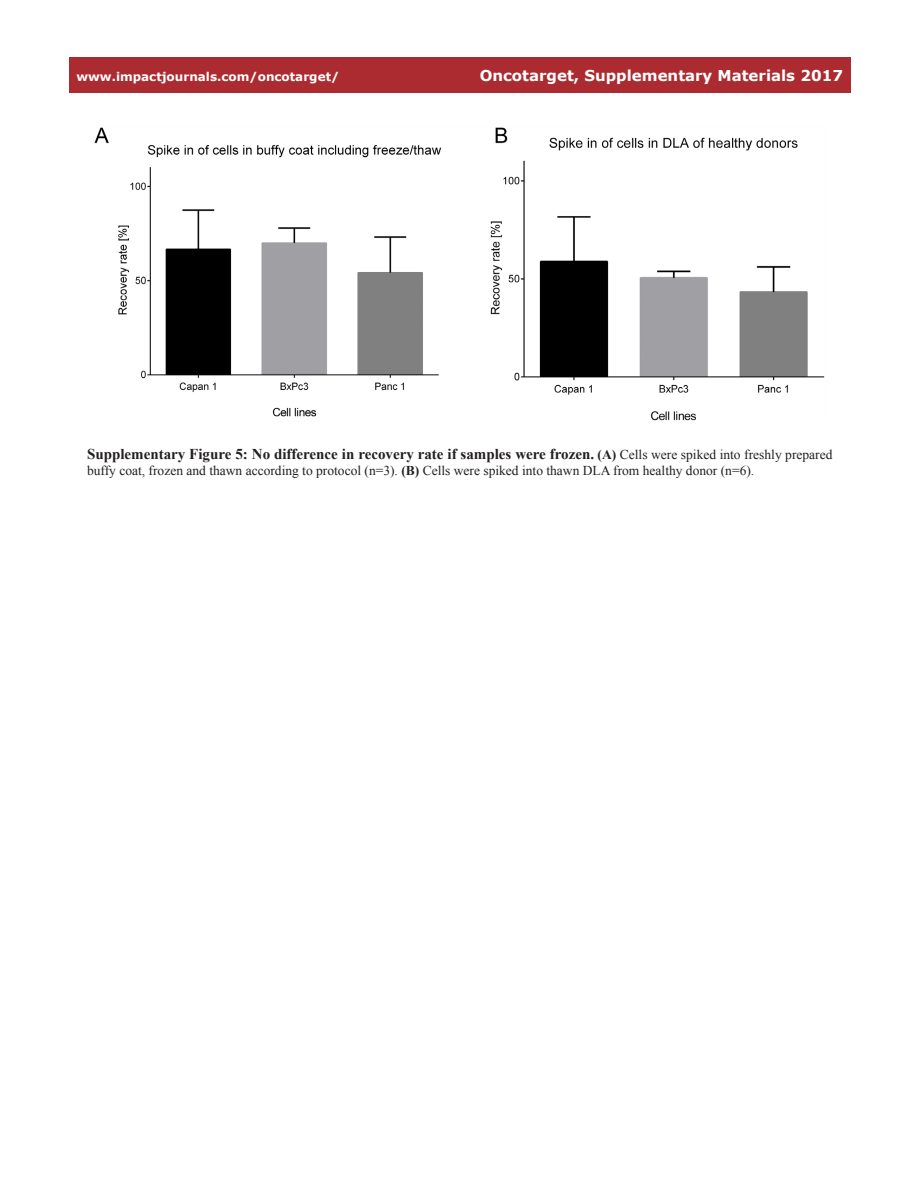
<style>
.page{position:relative;width:918px;height:1188px;background:#fff}
.page>*{position:absolute;margin:0;border:0;box-sizing:border-box;transform-origin:0 0}
.figuretext{font:700 15px "Times New Roman";color:#231f20}
.t1{font:700 15px "Verdana";color:#fff}
.figuretext-2{font:13.5px "Times New Roman";color:#231f20}
.t2{font:700 12px "Verdana";color:#fff}
.s1{font-size:13.5px}
.s2{font-weight:400;font-size:13.5px}
.s3{font-weight:700}
</style>
<div class="page">
<div style="left:69px;top:57px;width:781px;height:36px;background:#ac2b31"></div>
<img style="left:94px;top:127px;width:731px;height:294px">
<p class="t2" style="left:76px;top:68px;width:264px">www.impactjournals.com/oncotarget/</p>
<p class="t1" style="left:480px;top:65px;width:365px">Oncotarget, Supplementary Materials 2017</p>
<p class="figuretext" style="left:87px;top:443px;width:747px">Supplementary Figure 5: No difference in recovery rate if samples were frozen. <span class="s1">(A)</span> <span class="s2">Cells were spiked into freshly prepared</span></p>
<p class="figuretext-2" style="left:87px;top:461px;width:669px">buffy coat, frozen and thawn according to protocol (n=3). <span class="s3">(B)</span> Cells were spiked into thawn DLA from healthy donor (n=6).</p>
</div>
